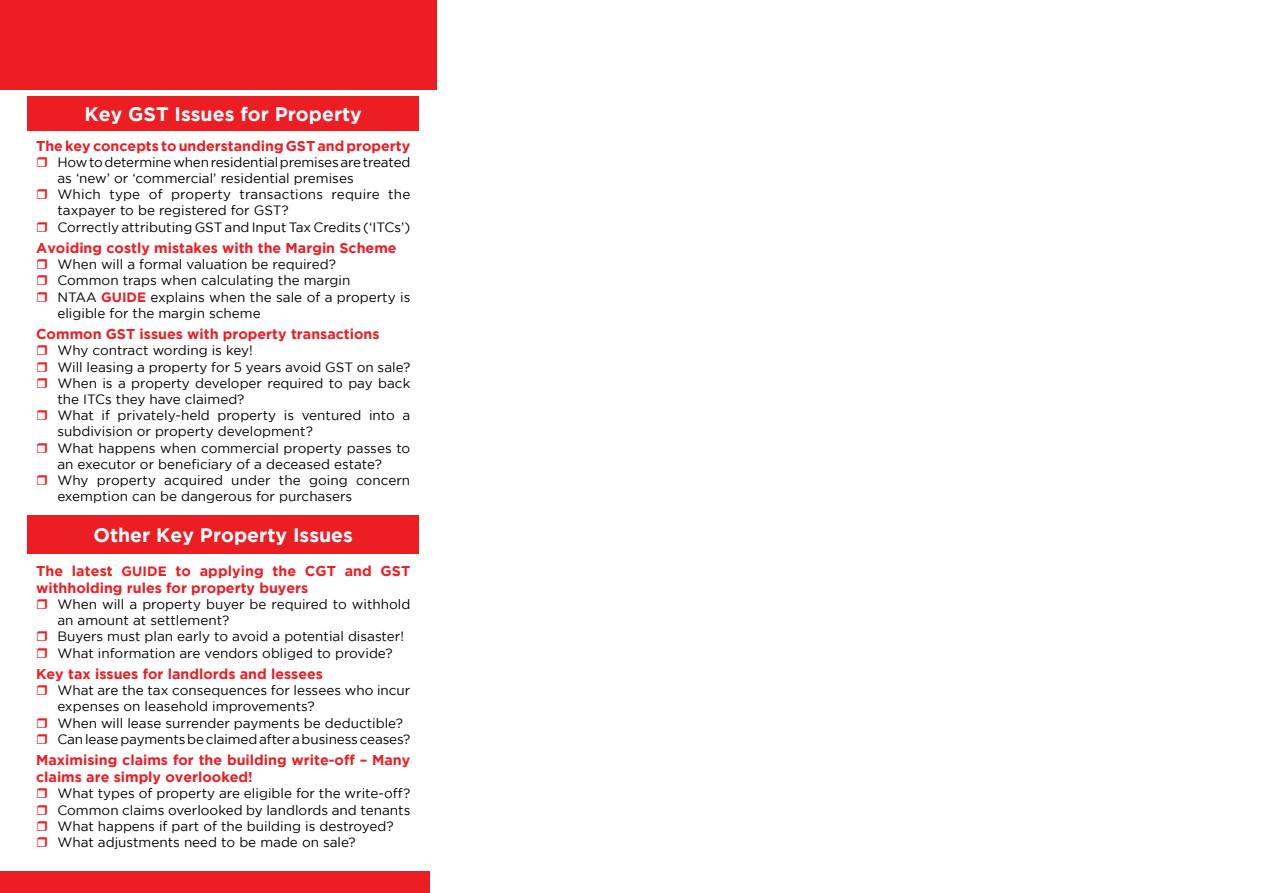
<style>
.page{position:relative;width:1263px;height:893px;background:#fff}
.page>*{position:absolute;margin:0;border:0;box-sizing:border-box;transform-origin:0 0}
.t1{font:700 19.5px "Gotham";color:#fff}
.t2{font:700 14.25px/17.1px "Gotham";color:#ed1d24}
.t3{font:13.5px/16.2px "Gotham";color:#000}
.s1{font-weight:700;color:#ed1d24}
.s2{font-size:13.5px}
</style>
<div class="page">
<div style="left:28px;top:516px;width:391px;height:38px;background:#ed1d24"></div>
<div style="left:28px;top:97px;width:391px;height:34px;background:#ed1d24"></div>
<div style="left:0;top:0;width:437px;height:90px;background:#ed1d24"></div>
<div style="left:0;top:872px;width:429px;height:21px;background:#ed1d24"></div>
<h1 class="t1" style="left:85px;top:103px;width:279px">Key GST Issues for Property</h1>
<p class="t2" style="left:36px;top:137px;width:376px">The key concepts to understanding GST and property</p>
<p class="t3" style="left:57px;top:154px;width:355px">How to determine when residential premises are treated as ‘new’ or ‘commercial’ residential premises<br>Which type of property transactions require the taxpayer to be registered for GST?<br>Correctly attributing GST and Input Tax Credits (‘ITCs’)</p>
<p class="t2" style="left:36px;top:239px;width:362px">Avoiding costly mistakes with the Margin Scheme</p>
<p class="t3" style="left:57px;top:256px;width:354px">When will a formal valuation be required?<br>Common traps when calculating the margin<br>NTAA <span class="s1">GUIDE</span> explains when the sale of a property is eligible for the margin scheme</p>
<p class="t2" style="left:36px;top:325px;width:345px">Common GST issues with property transactions</p>
<p class="t3" style="left:57px;top:342px;width:354px">Why contract wording is key!<br>Will leasing a property for 5 years avoid GST on sale?<br>When is a property developer required to pay back the ITCs they have claimed?<br>What if privately-held property is ventured into a subdivision or property development?<br>What happens when commercial property passes to an executor or beneficiary of a deceased estate?<br>Why property acquired under the going concern exemption can be dangerous for purchasers</p>
<h1 class="t1" style="left:93px;top:523px;width:261px">Other Key Property Issues</h1>
<p class="t2" style="left:36px;top:562px;width:376px">The latest <span class="s2">GUIDE</span> to applying the CGT and GST withholding rules for property buyers</p>
<p class="t3" style="left:57px;top:596px;width:354px">When will a property buyer be required to withhold an amount at settlement?<br>Buyers must plan early to avoid a potential disaster!<br>What information are vendors obliged to provide?</p>
<p class="t2" style="left:36px;top:665px;width:288px">Key tax issues for landlords and lessees</p>
<p class="t3" style="left:57px;top:682px;width:355px">What are the tax consequences for lessees who incur expenses on leasehold improvements?<br>When will lease surrender payments be deductible?<br>Can lease payments be claimed after a business ceases?</p>
<p class="t2" style="left:36px;top:751px;width:376px">Maximising claims for the building write-off – Many claims are simply overlooked!</p>
<p class="t3" style="left:57px;top:785px;width:354px">What types of property are eligible for the write-off?<br>Common claims overlooked by landlords and tenants What happens if part of the building is destroyed?<br>What adjustments need to be made on sale?</p>
</div>
